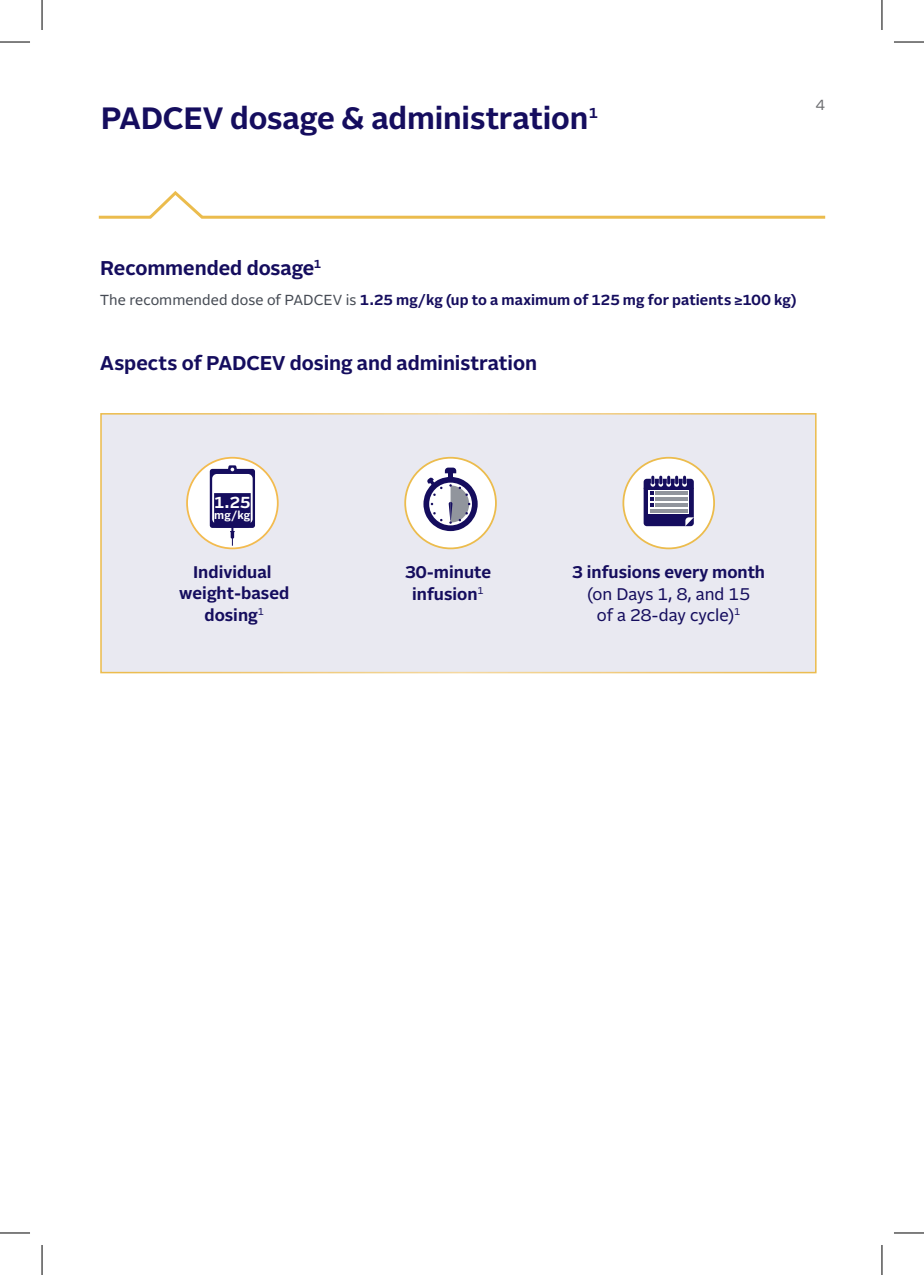
<style>
.page{position:relative;width:924px;height:1275px;background:#fff}
.page>*{position:absolute;margin:0;border:0;box-sizing:border-box;transform-origin:0 0}
.t1{font:700 30.8px "Alrightv 2 Normal LT";letter-spacing:-.005em;color:#150d5e}
.t2{font:700 19.8px "Alrightv 2 Normal LT";color:#150d5e}
.t3{font:700 16.8px/21.4px "Alrightv 2 Normal LT";color:#150d5e;text-align:center}
.t4{font:16.8px/21.4px "Alrightv 2 Normal LT";color:#150d5e;text-align:center}
.t5{font:700 16px "Alrightv 2 Normal LT";color:#fff}
.t6{font:700 14.6px "Alrightv 2 Normal LT";letter-spacing:.005em;color:#150d5e}
.t7{font:14.6px "Alrightv 2 Normal LT";color:#6c6d70}
.t8{font:700 11.2px "Alrightv 2 Normal LT";color:#fff}
.s1{font-weight:400;color:#464b54}
</style>
<div class="page">
<svg style="left:98px;top:191px;width:728px;height:28px"></svg>
<div style="left:101px;top:414px;width:714px;height:258px;background:#e9e9f1"></div>
<div style="left:100px;top:413px;width:716px;height:260px;border:2px solid #fff"></div>
<div style="left:405px;top:458px;width:90px;height:90px;background:#fff;border-radius:50%"></div>
<div style="left:404px;top:457px;width:92px;height:92px;border:2px solid #ecbc4d;border-radius:50%"></div>
<svg style="left:423px;top:467px;width:54px;height:64px"></svg>
<div style="left:187px;top:458px;width:90px;height:90px;background:#fff;border-radius:50%"></div>
<div style="left:186px;top:457px;width:92px;height:92px;border:2px solid #f3bb4f;border-radius:50%"></div>
<svg style="left:210px;top:465px;width:45px;height:81px"></svg>
<div style="left:623px;top:458px;width:90px;height:90px;background:#fff;border-radius:50%"></div>
<div style="left:622px;top:457px;width:92px;height:92px;border:2px solid #ecbc4d;border-radius:50%"></div>
<svg style="left:643px;top:476px;width:51px;height:51px"></svg>
<hr style="left:0;top:42px;width:30px;height:1px;background:#000">
<hr style="left:893px;top:42px;width:30px;height:1px;background:#000">
<hr style="left:0;top:1232px;width:30px;height:1px;background:#000">
<hr style="left:893px;top:1232px;width:30px;height:1px;background:#000">
<hr style="left:42px;top:0;width:1px;height:30px;background:#000">
<hr style="left:42px;top:1245px;width:1px;height:30px;background:#000">
<hr style="left:881px;top:0;width:1px;height:30px;background:#000">
<hr style="left:881px;top:1245px;width:1px;height:30px;background:#000">
<h1 class="t1" style="left:101px;top:96px;width:498px">PADCEV dosage &amp; administration<sup>1</sup></h1>
<p class="t7" style="left:815px;top:95px;width:11px">4</p>
<h2 class="t2" style="left:100px;top:253px;width:222px">Recommended dosage<sup>1</sup></h2>
<p class="t6" style="left:100px;top:289px;width:697px"><span class="s1">The recommended dose of PADCEV is</span> 1.25 mg/kg (up to a maximum of 125 mg for patients ≥100 kg)</p>
<h2 class="t2" style="left:100px;top:349px;width:438px">Aspects of PADCEV dosing and administration</h2>
<p class="t5" style="left:214px;top:490px;width:38px">1.25</p>
<p class="t8" style="left:214px;top:507px;width:37px">mg/kg</p>
<p class="t3" style="left:179px;top:560px;width:111px">Individual weight-based dosing<sup>1</sup></p>
<p class="t3" style="left:405px;top:560px;width:87px">30-minute infusion<sup>1</sup></p>
<p class="t3" style="left:572px;top:560px;width:194px">3 infusions every month</p>
<p class="t4" style="left:587px;top:582px;width:164px">(on Days 1, 8, and 15 of a 28-day cycle)<sup>1</sup></p>
</div>
